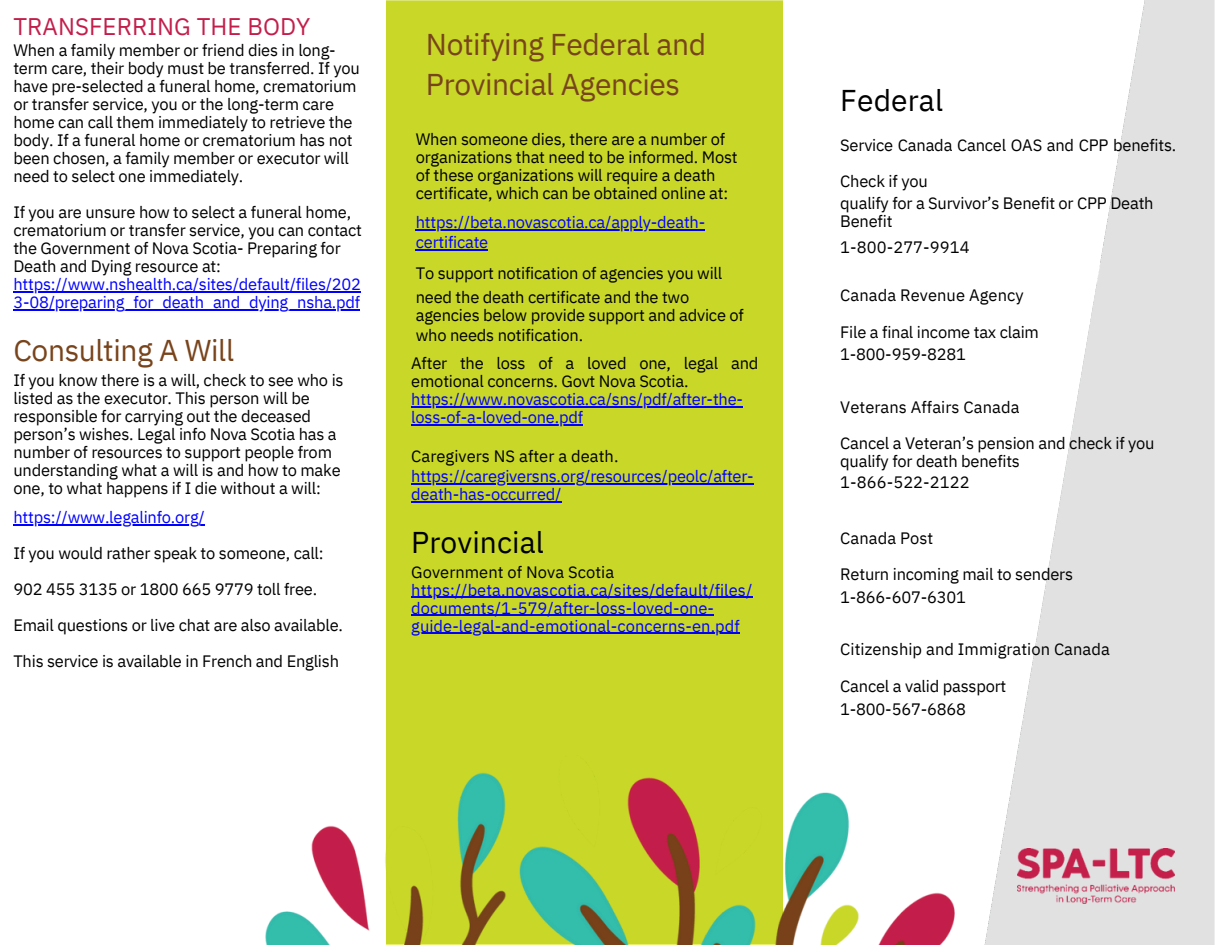
<style>
.page{position:relative;width:1215px;height:945px;background:#fff}
.page>*{position:absolute;margin:0;border:0;box-sizing:border-box;transform-origin:0 0}
.t1{font:30px/40.5px "IBM Plex Sans";letter-spacing:-.015em;color:#78441c}
.t2{font:30px "IBM Plex Sans";letter-spacing:.005em;color:#000}
.t3{font:24px "IBM Plex Sans";letter-spacing:.005em;color:#c31e4b}
.t4{font:16.5px/18px "IBM Plex Sans";letter-spacing:-.015em;color:#000}
.t5{font:16.5px/18px "IBM Plex Sans";letter-spacing:-.015em;color:#00f}
.t6{font:16.5px "IBM Plex Sans";letter-spacing:.005em;color:#000}
.t7{font:16.5px/18px "IBM Plex Sans";letter-spacing:.005em;color:#00f}
</style>
<div class="page">
<div style="left:387px;top:0;width:396px;height:756px;background:#c8d728"></div>
<img style="left:1016px;top:0;width:199px;height:945px">
<img style="left:265px;top:756px;width:759px;height:189px">
<img style="left:1017px;top:848px;width:158px;height:55px">
<hr style="left:13px;top:291px;width:348px;height:1px;background:#00f">
<hr style="left:13px;top:309px;width:347px;height:1px;background:#00f">
<hr style="left:13px;top:524px;width:192px;height:1px;background:#00f">
<hr style="left:411px;top:407px;width:332px;height:1px;background:#00f">
<hr style="left:411px;top:425px;width:172px;height:1px;background:#00f">
<hr style="left:411px;top:483px;width:343px;height:1px;background:#00f">
<hr style="left:411px;top:501px;width:150px;height:1px;background:#00f">
<hr style="left:411px;top:597px;width:341px;height:1px;background:#00f">
<hr style="left:411px;top:615px;width:303px;height:1px;background:#00f">
<hr style="left:411px;top:633px;width:329px;height:1px;background:#00f">
<hr style="left:416px;top:229px;width:289px;height:1px;background:#00f">
<hr style="left:416px;top:249px;width:72px;height:2px;background:#00f">
<p class="t3" style="left:13px;top:10px;width:299px">TRANSFERRING THE BODY</p>
<h1 class="t4" style="left:13px;top:41px;width:348px">When a family member or friend dies in long&shy;term care, their body must be transferred. If you have pre-selected a funeral home, crematorium or transfer service, you or the long-term care home can call them immediately to retrieve the body. If a funeral home or crematorium has not been chosen, a family member or executor will need to select one immediately.</h1>
<p class="t4" style="left:13px;top:203px;width:350px">If you are unsure how to select a funeral home, crematorium or transfer service, you can contact the Government of Nova Scotia- Preparing for Death and Dying resource at:</p>
<p class="t5" style="left:13px;top:275px;width:349px">https://www.nshealth.ca/sites/default/files/202</p>
<p class="t5" style="left:13px;top:293px;width:348px">3-08/preparing_for_death_and_dying_nsha.pdf</p>
<p class="t1" style="left:13px;top:329px;width:222px">Consulting A Will</p>
<p class="t4" style="left:13px;top:371px;width:332px">If you know there is a will, check to see who is listed as the executor. This person will be responsible for carrying out the deceased person’s wishes. Legal info Nova Scotia has a number of resources to support people from</p>
<p class="t4" style="left:13px;top:461px;width:329px">understanding what a will is and how to make one, to what happens if I die without a will:</p>
<p class="t5" style="left:13px;top:508px;width:193px">https://www.legalinfo.org/</p>
<p class="t4" style="left:13px;top:544px;width:312px">If you would rather speak to someone, call:</p>
<p class="t4" style="left:13px;top:580px;width:305px">902 455 3135 or 1800 665 9779 toll free.</p>
<p class="t4" style="left:13px;top:616px;width:331px">Email questions or live chat are also available.</p>
<p class="t4" style="left:13px;top:652px;width:327px">This service is available in French and English</p>
<p class="t1" style="left:426px;top:23px;width:282px">Notifying Federal and<br>Provincial Agencies</p>
<p class="t4" style="left:416px;top:129px;width:323px">When someone dies, there are a number of organizations that need to be informed. Most of these organizations will require a death certificate, which can be obtained online at:</p>
<p class="t5" style="left:416px;top:212px;width:291px;line-height:20.2px">https://beta.novascotia.ca/apply-death&shy;certificate</p>
<p class="t4" style="left:416px;top:264px;width:308px">To support notification of agencies you will</p>
<p class="t4" style="left:416px;top:288px;width:275px">need the death certificate and the two</p>
<p class="t4" style="left:416px;top:306px;width:330px">agencies below provide support and advice of</p>
<p class="t4" style="left:416px;top:325px;width:169px">who needs notification.</p>
<p class="t4" style="left:411px;top:354px;width:349px">After the loss of a loved one, legal and emotional concerns. Govt Nova Scotia.</p>
<p class="t5" style="left:411px;top:390px;width:333px">https://www.novascotia.ca/sns/pdf/after-the-</p>
<p class="t5" style="left:411px;top:408px;width:173px">loss-of-a-loved-one.pdf</p>
<p class="t6" style="left:411px;top:445px;width:209px">Caregivers NS after a death.</p>
<p class="t5" style="left:411px;top:467px;width:344px">https://caregiversns.org/resources/peolc/after&shy;death-has-occurred/</p>
<p class="t2" style="left:411px;top:522px;width:134px">Provincial</p>
<p class="t6" style="left:411px;top:561px;width:204px">Government of Nova Scotia</p>
<p class="t7" style="left:411px;top:580px;width:343px">https://beta.novascotia.ca/sites/default/files/ documents/1-579/after-loss-loved-one-</p>
<p class="t7" style="left:411px;top:616px;width:330px">guide-legal-and-emotional-concerns-en.pdf</p>
<p class="t2" style="left:840px;top:81px;width:104px">Federal</p>
<p class="t4" style="left:840px;top:127px;width:338px;line-height:36px">Service Canada Cancel OAS and CPP benefits.<br>Check if you</p>
<p class="t4" style="left:840px;top:194px;width:315px">qualify for a Survivor’s Benefit or CPP Death</p>
<p class="t4" style="left:840px;top:212px;width:54px">Benefit</p>
<p class="t6" style="left:840px;top:236px;width:131px">1-800-277-9914</p>
<p class="t6" style="left:840px;top:284px;width:185px">Canada Revenue Agency</p>
<p class="t4" style="left:840px;top:320px;width:200px;line-height:22.5px">File a final income tax claim<br>1-800-959-8281</p>
<p class="t6" style="left:840px;top:396px;width:181px">Veterans Affairs Canada</p>
<p class="t4" style="left:840px;top:434px;width:316px">Cancel a Veteran’s pension and check if you qualify for death benefits</p>
<p class="t6" style="left:840px;top:471px;width:131px">1-866-522-2122</p>
<p class="t6" style="left:840px;top:527px;width:95px">Canada Post</p>
<h1 class="t4" style="left:840px;top:563px;width:234px;line-height:22.5px">Return incoming mail to senders<br>1-866-607-6301</h1>
<p class="t6" style="left:840px;top:639px;width:271px">Citizenship and Immigration Canada</p>
<p class="t4" style="left:840px;top:675px;width:168px;line-height:22.5px">Cancel a valid passport<br>1-800-567-6868</p>
</div>
